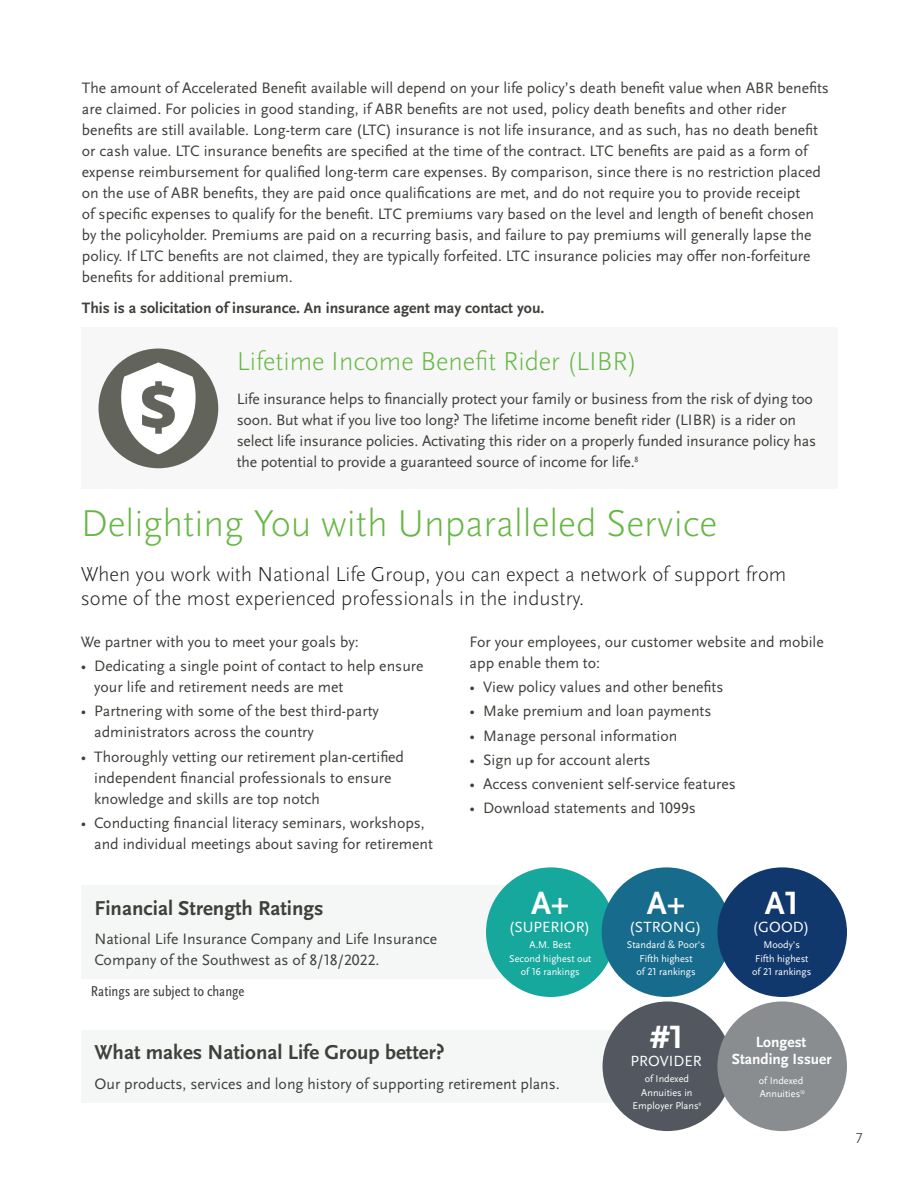
<style>
.page{position:relative;width:918px;height:1188px;background:#fff}
.page>*{position:absolute;margin:0;border:0;box-sizing:border-box;transform-origin:0 0}
.t1{font:300 39px "Scala Sans OT";color:#66b745}
.t2{font:700 33.75px "Scala Sans OT";color:#fff}
.t3{font:300 27px "Scala Sans OT";color:#66b745}
.t4{font:300 21px/24px "Scala Sans OT";color:#231f20}
.t5{font:700 21px "Scala Sans OT";color:#3e403b}
.t6{font:15.75px/21px "Scala Sans OT";color:#3e403b}
.t7{font:700 15.75px "Scala Sans OT";color:#3e403b}
.t8{font:15.45px "Scala Sans OT";color:#fff}
.t9{font:700 15.45px/17.5px "Scala Sans OT";color:#fff;text-align:center}
.t10{font:condensed 15px "Scala Sans OT";color:#3e403b}
.t11{font:300 15px "Scala Sans OT";color:#231f20}
.t12{font:10.2px/13.2px "Scala Sans OT";color:#fff;text-align:center}
</style>
<div class="page">
<div style="left:81px;top:886px;width:478px;height:93px;background:#f5f7f6"></div>
<div style="left:81px;top:1030px;width:603px;height:72px;background:#f5f7f6"></div>
<div style="left:603px;top:1001px;width:129px;height:130px;background:#535860;border-radius:50%"></div>
<div style="left:717px;top:1001px;width:130px;height:130px;background:#8a8d8f;border-radius:50%"></div>
<div style="left:486px;top:867px;width:130px;height:130px;background:#16a89d;border-radius:50%"></div>
<div style="left:602px;top:867px;width:129px;height:130px;background:#176b8c;border-radius:50%"></div>
<div style="left:717px;top:867px;width:130px;height:130px;background:#11386d;border-radius:50%"></div>
<div style="left:594px;top:328px;width:243px;height:161px;background:#f6f7f6"></div>
<div style="left:81px;top:328px;width:513px;height:161px;background:#f6f7f6"></div>
<svg style="left:99px;top:349px;width:119px;height:119px"></svg>
<p class="t6" style="left:82px;top:77px;width:749px">The amount of Accelerated Benefit available will depend on your life policy’s death benefit value when ABR benefits are claimed. For policies in good standing, if ABR benefits are not used, policy death benefits and other rider benefits are still available. Long-term care (LTC) insurance is not life insurance, and as such, has no death benefit or cash value. LTC insurance benefits are specified at the time of the contract. LTC benefits are paid as a form of expense reimbursement for qualified long-term care expenses. By comparison, since there is no restriction placed on the use of ABR benefits, they are paid once qualifications are met, and do not require you to provide receipt<br>of specific expenses to qualify for the benefit. LTC premiums vary based on the level and length of benefit chosen by the policyholder. Premiums are paid on a recurring basis, and failure to pay premiums will generally lapse the policy. If LTC benefits are not claimed, they are typically forfeited. LTC insurance policies may offer non-forfeiture benefits for additional premium.</p>
<p class="t7" style="left:82px;top:299px;width:464px">This is a solicitation of insurance. An insurance agent may contact you.</p>
<h3 class="t3" style="left:237px;top:345px;width:402px">Lifetime Income Benefit Rider (LIBR)</h3>
<p class="t6" style="left:237px;top:388px;width:581px">Life insurance helps to financially protect your family or business from the risk of dying too soon. But what if you live too long? The lifetime income benefit rider (LIBR) is a rider on select life insurance policies. Activating this rider on a properly funded insurance policy has the potential to provide a guaranteed source of income for life.<sup>8</sup></p>
<h1 class="t1" style="left:81px;top:500px;width:638px">Delighting You with Unparalleled Service</h1>
<h3 class="t4" style="left:81px;top:562px;width:707px">When you work with National Life Group, you can expect a network of support from some of the most experienced professionals in the industry.</h3>
<p class="t6" style="left:81px;top:631px;width:280px">We partner with you to meet your goals by:</p>
<p class="t6" style="left:94px;top:656px;width:331px;text-indent:-13px">• Dedicating a single point of contact to help ensure your life and retirement needs are met</p>
<p class="t6" style="left:94px;top:701px;width:286px;text-indent:-13px">• Partnering with some of the best third-party administrators across the country</p>
<p class="t6" style="left:94px;top:746px;width:311px;text-indent:-13px">• Thoroughly vetting our retirement plan-certified independent financial professionals to ensure knowledge and skills are top notch</p>
<p class="t6" style="left:94px;top:812px;width:340px;text-indent:-13px">• Conducting financial literacy seminars, workshops, and individual meetings about saving for retirement</p>
<p class="t6" style="left:470px;top:631px;width:356px">For your employees, our customer website and mobile app enable them to:</p>
<p class="t6" style="left:470px;top:677px;width:255px">• View policy values and other benefits</p>
<p class="t6" style="left:470px;top:701px;width:243px">• Make premium and loan payments</p>
<p class="t6" style="left:470px;top:725px;width:209px">• Manage personal information</p>
<p class="t6" style="left:470px;top:749px;width:183px">• Sign up for account alerts</p>
<p class="t6" style="left:470px;top:773px;width:268px">• Access convenient self-service features</p>
<p class="t6" style="left:470px;top:798px;width:228px">• Download statements and 1099s</p>
<h3 class="t5" style="left:94px;top:895px;width:231px">Financial Strength Ratings</h3>
<p class="t6" style="left:94px;top:929px;width:344px">National Life Insurance Company and Life Insurance<br>Company of the Southwest as of 8/18/2022.</p>
<p class="t10" style="left:91px;top:982px;width:155px">Ratings are subject to change</p>
<h2 class="t2" style="left:531px;top:883px;width:40px">A+</h2>
<p class="t8" style="left:509px;top:918px;width:83px">(SUPERIOR)</p>
<p class="t12" style="left:509px;top:938px;width:84px">A.M. Best<br>Second highest out of 16 rankings</p>
<h3 class="t5" style="left:94px;top:1040px;width:352px">What makes National Life Group better?</h3>
<p class="t6" style="left:94px;top:1073px;width:467px">Our products, services and long history of supporting retirement plans.</p>
<h2 class="t2" style="left:647px;top:883px;width:40px">A+</h2>
<p class="t8" style="left:629px;top:918px;width:73px">(STRONG)</p>
<p class="t12" style="left:627px;top:938px;width:80px">Standard &amp; Poor's<br>Fifth highest<br>of 21 rankings</p>
<h2 class="t2" style="left:651px;top:1017px;width:34px">#1</h2>
<p class="t8" style="left:631px;top:1052px;width:73px">PROVIDER</p>
<p class="t12" style="left:633px;top:1073px;width:70px">of Indexed<br>Annuities in<br>Employer Plans<sup>9</sup></p>
<h2 class="t2" style="left:765px;top:883px;width:35px">A1</h2>
<p class="t8" style="left:752px;top:918px;width:59px">(GOOD)</p>
<p class="t12" style="left:752px;top:938px;width:61px">Moody's<br>Fifth highest of 21 rankings</p>
<p class="t9" style="left:732px;top:1033px;width:101px">Longest<br>Standing Issuer</p>
<p class="t12" style="left:759px;top:1074px;width:48px;text-align:left">of Indexed<br>Annuities<sup>10</sup></p>
<p class="t11" style="left:855px;top:1130px;width:9px">7</p>
</div>
